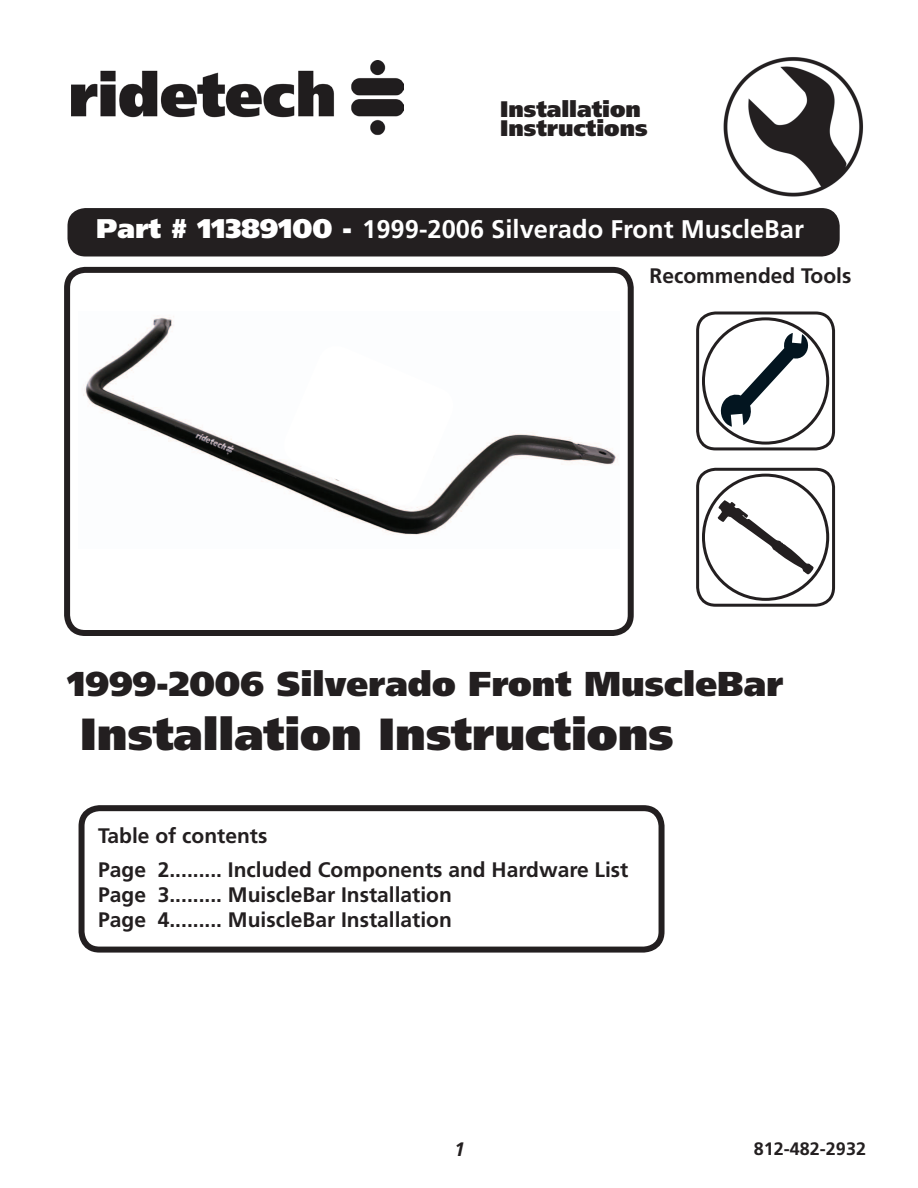
<style>
.page{position:relative;width:918px;height:1188px;background:#fff}
.page>*{position:absolute;margin:0;border:0;box-sizing:border-box;transform-origin:0 0}
.t1{font:900 45px "Frutiger";color:#231f20}
.t2{font:900 34.5px "Frutiger";color:#231f20}
.t3{font:700 25.5px "Frutiger";color:#fff}
.t4{font:900 22.5px/19.5px "Frutiger";color:#231f20}
.t5{font:700 21px/33.9px "Frutiger";color:#231f20}
.t6{font:italic 700 19.5px "Frutiger";color:#231f20}
.t7{font:700 18px "Frutiger";color:#231f20}
.s1{font-weight:900;font-size:27px}
</style>
<div class="page">
<img style="left:723px;top:57px;width:139px;height:140px">
<img style="left:72px;top:61px;width:331px;height:75px">
<img style="left:83px;top:316px;width:535px;height:219px">
<div style="left:696px;top:468px;width:139px;height:139px;border:3px solid #231f20;border-radius:18px"></div>
<svg style="left:718px;top:500px;width:96px;height:75px"></svg>
<div style="left:702px;top:474px;width:127px;height:127px;border:3px solid #231f20;border-radius:50%"></div>
<div style="left:696px;top:312px;width:139px;height:138px;border:3px solid #231f20;border-radius:18px"></div>
<div style="left:702px;top:317px;width:127px;height:128px;border:3px solid #231f20;border-radius:50%"></div>
<svg style="left:719px;top:333px;width:90px;height:94px"></svg>
<div style="left:79px;top:805px;width:586px;height:148px;border:6px solid #231f20;border-radius:18px"></div>
<div style="left:68px;top:208px;width:772px;height:48px;background:#231f20;border-radius:18px"></div>
<div style="left:64px;top:267px;width:570px;height:369px;border:6px solid #231f20;border-radius:18px"></div>
<svg style="left:280px;top:342px;width:177px;height:167px"></svg>
<p class="t4" style="left:500px;top:99px;width:149px">Installation<br>Instructions</p>
<p class="t3" style="left:96px;top:215px;width:709px"><span class="s1">Part # 11389100 -</span> 1999-2006 Silverado Front MuscleBar</p>
<p class="t5" style="left:650px;top:258px;width:203px">Recommended Tools</p>
<h2 class="t2" style="left:68px;top:663px;width:718px">1999-2006 Silverado Front MuscleBar</h2>
<h1 class="t1" style="left:80px;top:707px;width:595px">Installation Instructions</h1>
<p class="t5" style="left:98px;top:819px;width:532px">Table of contents<br>Page 2......... Included Components and Hardware List</p>
<p class="t5" style="left:98px;top:882px;width:355px;line-height:25.2px">Page 3......... MuiscleBar Installation<br>Page 4......... MuiscleBar Installation</p>
<p class="t6" style="left:454px;top:1138px;width:12px">1</p>
<p class="t7" style="left:754px;top:1138px;width:114px">812-482-2932</p>
</div>
